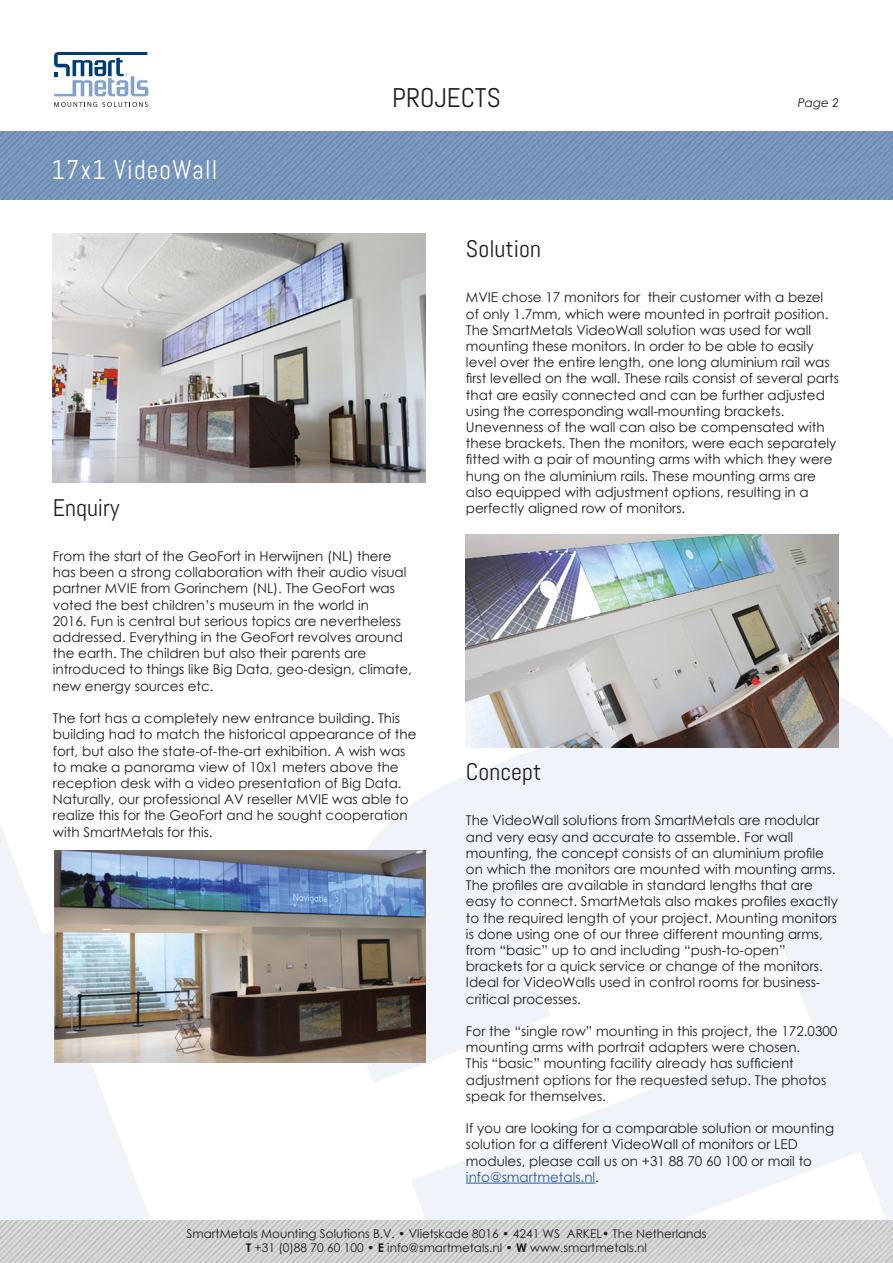
<style>
.page{position:relative;width:893px;height:1263px;background:#fff}
.page>*{position:absolute;margin:0;border:0;box-sizing:border-box;transform-origin:0 0}
.t1{font:27px "Abel";letter-spacing:.05em;color:#fff;scale:.94 1}
.t2{font:27px "Abel";color:#1d1d1b}
.t3{font:24px "Abel";color:#1d1d1b}
.t4{font:13.5px/16.2px "Century Gothic";color:#1d1d1b}
.t5{font:12px/14.4px "Century Gothic";color:#1d1d1b;text-align:center}
.t6{font:italic 12px "Century Gothic";color:#1d1d1b}
.s1{color:#275b9c}
.s2{font-weight:700}
</style>
<div class="page">
<svg style="left:54px;top:102px;width:94px;height:5px"></svg>
<svg style="left:54px;top:52px;width:95px;height:44px"></svg>
<img style="left:0;top:132px;width:893px;height:68px">
<svg style="left:390px;top:663px;width:503px;height:557px;fill:#f0f3fa"></svg>
<svg style="left:0;top:823px;width:509px;height:397px"></svg>
<img style="left:0;top:1220px;width:893px;height:43px">
<hr style="left:466px;top:1183px;width:129px;height:1px;background:#275b9c">
<img style="left:54px;top:850px;width:371px;height:212px">
<img style="left:466px;top:534px;width:373px;height:214px">
<img style="left:52px;top:234px;width:373px;height:248px">
<h1 class="t1" style="left:52px;top:153px;width:178px">17x1 VideoWall</h1>
<h1 class="t2" style="left:392px;top:81px;width:110px">PROJECTS</h1>
<p class="t6" style="left:798px;top:94px;width:43px">Page 2</p>
<p class="t3" style="left:53px;top:493px;width:68px">Enquiry</p>
<p class="t4" style="left:53px;top:548px;width:360px">From the start of the GeoFort in Herwijnen (NL) there has been a strong collaboration with their audio visual partner MVIE from Gorinchem (NL). The GeoFort was voted the best children’s museum in the world in<br>2016. Fun is central but serious topics are nevertheless addressed. Everything in the GeoFort revolves around the earth. The children but also their parents are introduced to things like Big Data, geo-design, climate, new energy sources etc.</p>
<p class="t4" style="left:53px;top:710px;width:365px">The fort has a completely new entrance building. This building had to match the historical appearance of the fort, but also the state-of-the-art exhibition. A wish was to make a panorama view of 10x1 meters above the reception desk with a video presentation of Big Data.<br>Naturally, our professional AV reseller MVIE was able to realize this for the GeoFort and he sought cooperation with SmartMetals for this.</p>
<p class="t3" style="left:466px;top:234px;width:76px">Solution</p>
<p class="t4" style="left:466px;top:289px;width:374px">MVIE chose 17 monitors for their customer with a bezel of only 1.7mm, which were mounted in portrait position.<br>The SmartMetals VideoWall solution was used for wall mounting these monitors. In order to be able to easily level over the entire length, one long aluminium rail was first levelled on the wall. These rails consist of several parts that are easily connected and can be further adjusted using the corresponding wall-mounting brackets.<br>Unevenness of the wall can also be compensated with these brackets. Then the monitors, were each separately fitted with a pair of mounting arms with which they were hung on the aluminium rails. These mounting arms are also equipped with adjustment options, resulting in a perfectly aligned row of monitors.</p>
<p class="t3" style="left:466px;top:757px;width:77px">Concept</p>
<p class="t4" style="left:466px;top:812px;width:373px">The VideoWall solutions from SmartMetals are modular and very easy and accurate to assemble. For wall mounting, the concept consists of an aluminium profile on which the monitors are mounted with mounting arms.<br>The profiles are available in standard lengths that are easy to connect. SmartMetals also makes profiles exactly to the required length of your project. Mounting monitors is done using one of our three different mounting arms, from “basic” up to and including “push-to-open” brackets for a quick service or change of the monitors.<br>Ideal for VideoWalls used in control rooms for business&shy;critical processes.</p>
<p class="t4" style="left:466px;top:1023px;width:373px">For the “single row” mounting in this project, the 172.0300 mounting arms with portrait adapters were chosen.<br>This “basic” mounting facility already has sufficient adjustment options for the requested setup. The photos speak for themselves.</p>
<p class="t4" style="left:466px;top:1120px;width:370px">If you are looking for a comparable solution or mounting solution for a different VideoWall of monitors or LED modules, please call us on +31 88 70 60 100 or mail to <span class="s1">info@smartmetals.nl</span>.</p>
<p class="t5" style="left:187px;top:1226px;width:521px">SmartMetals Mounting Solutions B.V. • Vlietskade 8016 • 4241 WS ARKEL• The Netherlands<br><span class="s2">T</span> +31 (0)88 70 60 100 • <span class="s2">E</span> info@smartmetals.nl • <span class="s2">W</span> www.smartmetals.nl</p>
</div>
